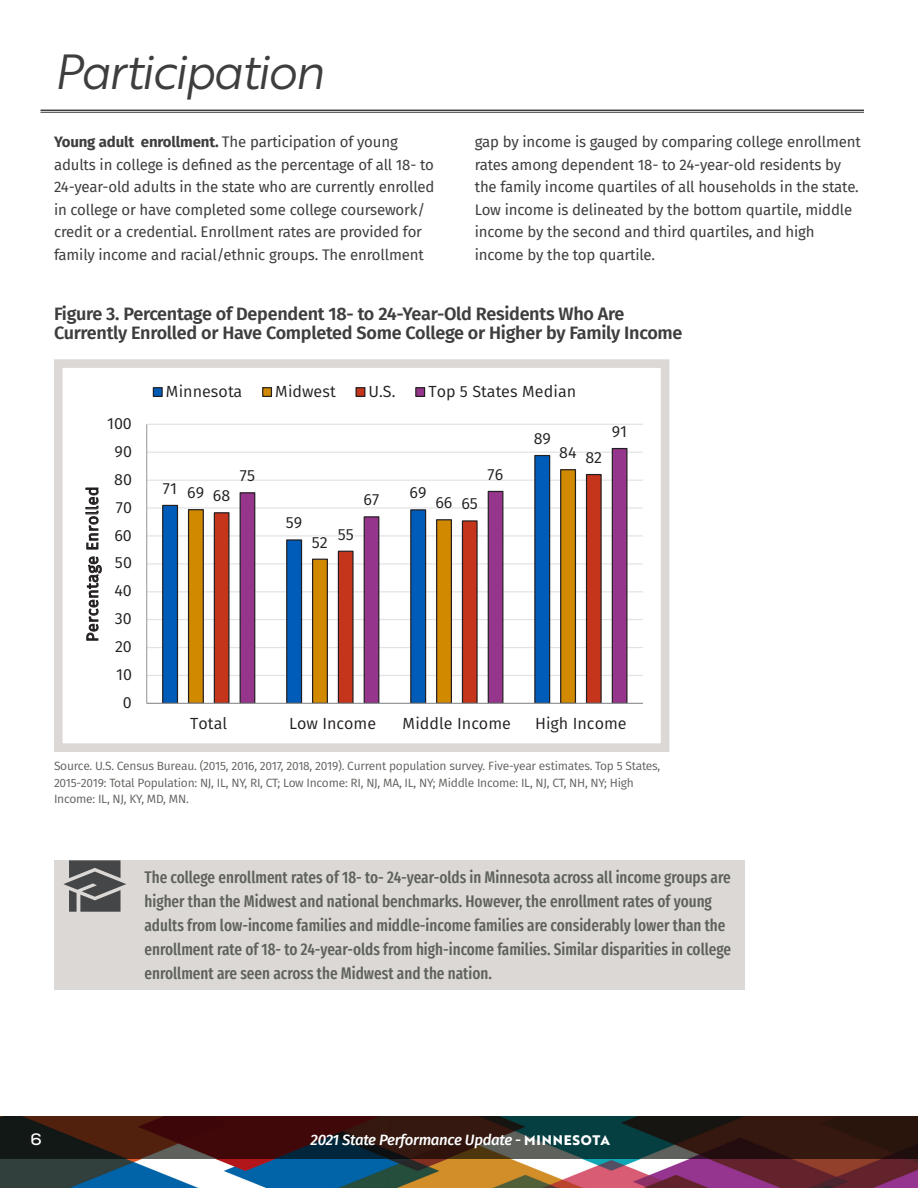
<style>
.page{position:relative;width:918px;height:1188px;background:#fff}
.page>*{position:absolute;margin:0;border:0;box-sizing:border-box;transform-origin:0 0}
.Heading_1{font:48px "Brother 1816 Book Italic";letter-spacing:-.05em;color:#3e3e3f}
.Figure_Heading{font:600 18px/18.8px "Fira Sans";letter-spacing:-.015em;color:#3e3e3f}
.Takeaway_Highlight{font:500 extra-condensed 16.5px/24px "Fira Sans";color:#5e615c}
.t1{font:700 16.5px "Nexa Slab";color:#fff}
.t2{font:16.05px "Fira Sans";letter-spacing:.005em;color:#231f20}
.t3{font:16.05px "Fira Sans";letter-spacing:.025em;color:#231f20}
.Body_2-col{font:15px/22.5px "Fira Sans";letter-spacing:-.01em;color:#3e3e3f}
.t4{font:italic 500 15px "Fira Sans";letter-spacing:-.02em;color:#fff}
.Source_for_Figure{font:12px/16.5px "Fira Sans";letter-spacing:-.02em;color:#5e615c}
.s1{font-weight:700}
.s2{font-family:"Brother 1816 Extra";font-weight:700;font-style:normal;font-size:13.5px}
</style>
<div class="page">
<img style="left:0;top:1159px;width:918px;height:29px">
<svg style="left:0;top:1116px;width:918px;height:43px;background:#2e1f1a"></svg>
<svg style="left:54px;top:359px;width:616px;height:393px"></svg>
<hr style="left:40px;top:110px;width:824px;height:1px;background:#3e3e3f">
<hr style="left:40px;top:112px;width:824px;height:1px;background:#3e3e3f">
<div style="left:54px;top:860px;width:690px;height:130px;background:#dcd8d5"></div>
<svg style="left:63px;top:860px;width:63px;height:52px"></svg>
<p class="Heading_1" style="left:54px;top:36px;width:271px">Participation</p>
<p class="Body_2-col" style="left:54px;top:130px;width:382px"><span class="s1">Young adult enrollment.</span> The participation of young adults in college is defined as the percentage of all 18- to 24-year-old adults in the state who are currently enrolled in college or have completed some college coursework/ credit or a credential. Enrollment rates are provided for family income and racial/ethnic groups. The enrollment</p>
<p class="Body_2-col" style="left:475px;top:130px;width:388px">gap by income is gauged by comparing college enrollment rates among dependent 18- to 24-year-old residents by the family income quartiles of all households in the state.<br>Low income is delineated by the bottom quartile, middle income by the second and third quartiles, and high income by the top quartile.</p>
<p class="Figure_Heading" style="left:54px;top:303px;width:630px">Figure 3. Percentage of Dependent 18- to 24-Year-Old Residents Who Are<br>Currently Enrolled or Have Completed Some College or Higher by Family Income</p>
<p class="t2" style="left:107px;top:411px;width:26px">100</p>
<p class="t2" style="left:115px;top:439px;width:19px">90</p>
<p class="t3" style="left:80px;top:642px;width:157px;rotate:-90deg">Percentage Enrolled</p>
<p class="t2" style="left:114px;top:467px;width:19px">80</p>
<p class="t2" style="left:116px;top:495px;width:18px">70</p>
<p class="t2" style="left:114px;top:523px;width:19px">60</p>
<p class="t2" style="left:115px;top:551px;width:19px">50</p>
<p class="t2" style="left:114px;top:579px;width:19px">40</p>
<p class="t2" style="left:115px;top:607px;width:18px">30</p>
<p class="t2" style="left:115px;top:635px;width:18px">20</p>
<p class="t2" style="left:116px;top:663px;width:17px">10</p>
<p class="t2" style="left:123px;top:690px;width:10px">0</p>
<p class="t2" style="left:166px;top:379px;width:78px">Minnesota</p>
<p class="t2" style="left:275px;top:379px;width:62px">Midwest</p>
<p class="t2" style="left:369px;top:379px;width:29px">U.S.</p>
<p class="t2" style="left:428px;top:379px;width:149px">Top 5 States Median</p>
<p class="t2" style="left:163px;top:476px;width:16px">71</p>
<p class="t2" style="left:187px;top:481px;width:18px">69</p>
<p class="t2" style="left:213px;top:484px;width:19px">68</p>
<p class="t2" style="left:240px;top:464px;width:17px">75</p>
<p class="t2" style="left:286px;top:511px;width:18px">59</p>
<p class="t2" style="left:312px;top:530px;width:17px">52</p>
<p class="t2" style="left:338px;top:522px;width:17px">55</p>
<p class="t2" style="left:363px;top:488px;width:17px">67</p>
<p class="t2" style="left:410px;top:481px;width:18px">69</p>
<p class="t2" style="left:435px;top:491px;width:19px">66</p>
<p class="t2" style="left:461px;top:492px;width:18px">65</p>
<p class="t2" style="left:488px;top:462px;width:17px">76</p>
<p class="t2" style="left:534px;top:426px;width:19px">89</p>
<p class="t2" style="left:559px;top:441px;width:19px">84</p>
<p class="t2" style="left:585px;top:446px;width:18px">82</p>
<p class="t2" style="left:612px;top:420px;width:17px">91</p>
<p class="t2" style="left:190px;top:711px;width:38px">Total</p>
<p class="t2" style="left:289px;top:711px;width:89px">Low Income</p>
<p class="t2" style="left:403px;top:711px;width:110px">Middle Income</p>
<p class="t2" style="left:535px;top:711px;width:93px">High Income</p>
<p class="Source_for_Figure" style="left:54px;top:758px;width:608px">Source. U.S. Census Bureau. (2015, 2016, 2017, 2018, 2019). Current population survey. Five-year estimates. Top 5 States,<br>2015-2019: Total Population: NJ, IL, NY, RI, CT; Low Income: RI, NJ, MA, IL, NY; Middle Income: IL, NJ, CT, NH, NY; High<br>Income: IL, NJ, KY, MD, MN.</p>
<p class="Takeaway_Highlight" style="left:144px;top:864px;width:588px">The college enrollment rates of 18- to- 24-year-olds in Minnesota across all income groups are higher than the Midwest and national benchmarks. However, the enrollment rates of young adults from low-income families and middle-income families are considerably lower than the enrollment rate of 18- to 24-year-olds from high-income families. Similar disparities in college enrollment are seen across the Midwest and the nation.</p>
<p class="t1" style="left:31px;top:1129px;width:13px">6</p>
<p class="t4" style="left:311px;top:1128px;width:301px">2021 State Performance Update - <span class="s2">MINNESOTA</span></p>
</div>
